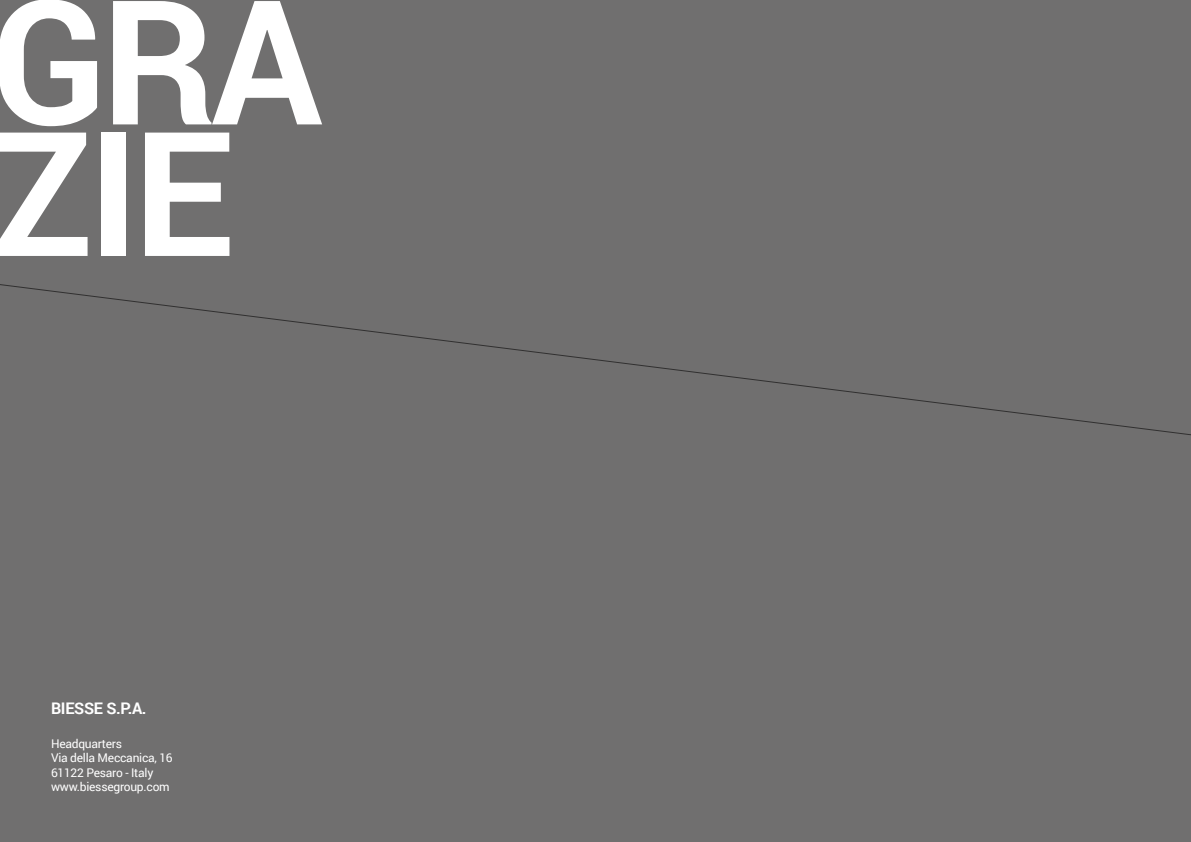
<style>
.page{position:relative;width:1191px;height:842px;background:#706f6f}
.page>*{position:absolute;margin:0;border:0;box-sizing:border-box;transform-origin:0 0}
.t1{font:700 173.5px/131.5px "Roboto";letter-spacing:-.03em;color:#fff}
.t2{font:700 16px "Roboto";letter-spacing:-.02em;color:#fff}
.t3{font:12px/14.4px "Roboto";letter-spacing:-.02em;color:#fff}
</style>
<div class="page">
<svg style="left:0;top:284px;width:1191px;height:152px"></svg>
<h1 class="t1" style="left:-9px;top:-10px;width:333px">GRA<br>ZIE</h1>
<h2 class="t2" style="left:51px;top:697px;width:97px">BIESSE S.P.A.</h2>
<p class="t3" style="left:51px;top:736px;width:123px">Headquarters<br>Via della Meccanica, 16<br>61122 Pesaro - Italy www.biessegroup.com</p>
</div>
